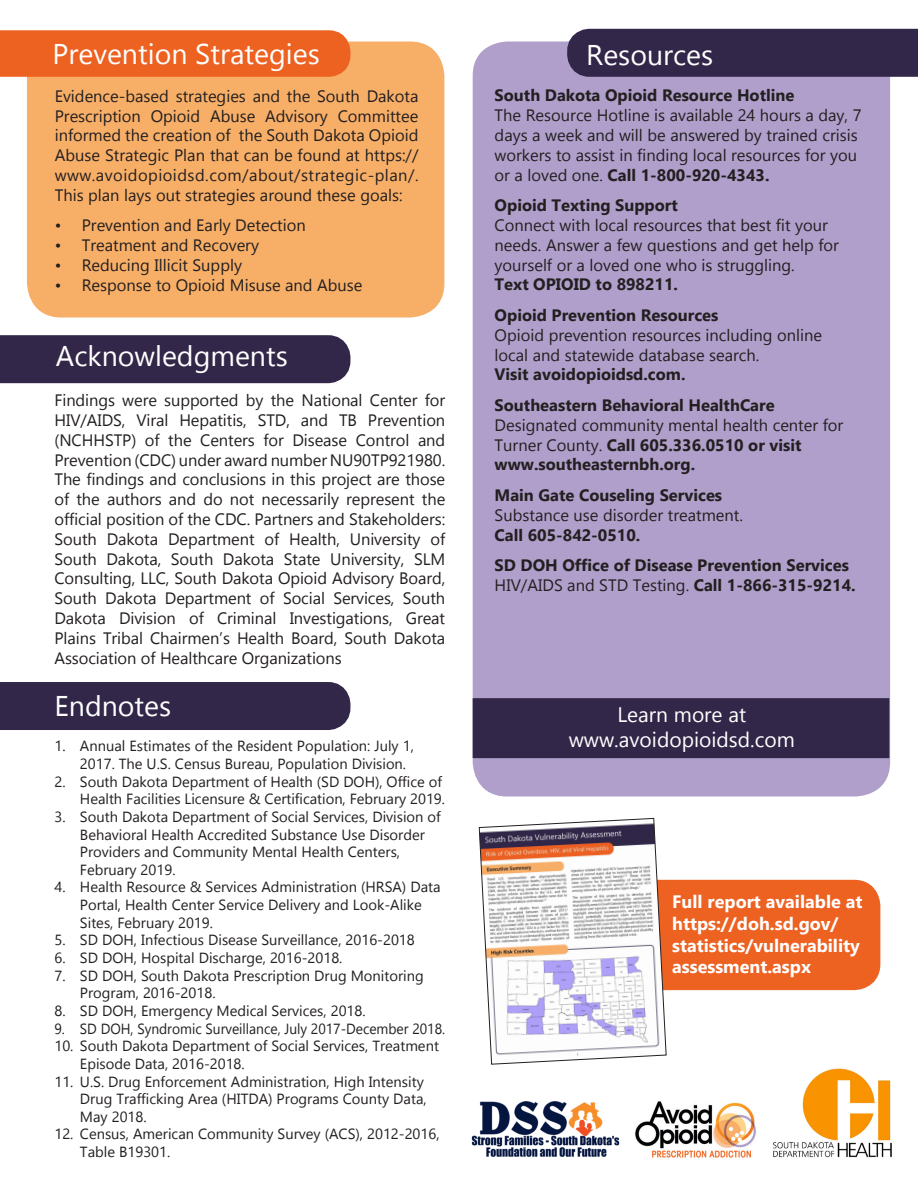
<style>
.page{position:relative;width:918px;height:1188px;background:#fff}
.page>*{position:absolute;margin:0;border:0;box-sizing:border-box;transform-origin:0 0}
.t1{font:28.5px "Gadugi";color:#fff}
.t2{font:21px/25.2px "Gadugi";color:#fff;text-align:center}
.t3{font:700 18px/21.6px "Gadugi";color:#fff}
.t4{font:16.5px/19.8px "Gadugi";color:#231f20}
.t5{font:700 16.5px "Gadugi";color:#231f20}
.t6{font:14.7px/17.7px "Gadugi";color:#231f20}
.t7{font:14.7px "Gadugi";color:#231f20;scale:.94 1}
.s1{font-weight:700}
</style>
<div class="page">
<img style="left:773px;top:1068px;width:119px;height:90px">
<img style="left:635px;top:1101px;width:121px;height:57px">
<div style="left:473px;top:42px;width:416px;height:754px;background:#af9fca;border-radius:34px"></div>
<div style="left:473px;top:698px;width:416px;height:60px;background:#322748"></div>
<div style="left:567px;top:888px;width:305px;height:94px;background:#ed6121;border-radius:18px"></div>
<div style="left:559px;top:880px;width:321px;height:110px;border:16px solid #ed6121;border-radius:18px"></div>
<div style="left:0;top:335px;width:350px;height:48px;background:#322748"></div>
<div style="left:567px;top:29px;width:351px;height:48px;background:#322748"></div>
<img style="left:471px;top:1101px;width:149px;height:56px">
<div style="left:0;top:682px;width:350px;height:48px;background:#322748"></div>
<div style="left:28px;top:42px;width:416px;height:275px;background:#f7ae67;border-radius:34px"></div>
<div style="left:27px;top:42px;width:417px;height:276px;border:2px solid #f7ae67;border-radius:34px"></div>
<div style="left:0;top:30px;width:350px;height:47px;background:#ed6121"></div>
<svg style="left:479px;top:818px;width:188px;height:247px"></svg>
<h1 class="t1" style="left:53px;top:37px;width:269px">Prevention Strategies</h1>
<p class="t4" style="left:55px;top:86px;width:365px;text-align:justify">Evidence-based strategies and the South Dakota Prescription Opioid Abuse Advisory Committee informed the creation of the South Dakota Opioid Abuse Strategic Plan that can be found at https:// www.avoidopioidsd.com/about/strategic-plan/.<br>This plan lays out strategies around these goals:</p>
<p class="t4" style="left:55px;top:216px;width:253px">• Prevention and Early Detection</p>
<p class="t4" style="left:55px;top:235px;width:206px">• Treatment and Recovery</p>
<p class="t4" style="left:55px;top:255px;width:189px">• Reducing Illicit Supply</p>
<p class="t4" style="left:55px;top:275px;width:309px">• Response to Opioid Misuse and Abuse</p>
<h1 class="t1" style="left:56px;top:339px;width:233px">Acknowledgments</h1>
<p class="t4" style="left:54px;top:390px;width:392px;text-align:justify">Findings were supported by the National Center for HIV/AIDS, Viral Hepatitis, STD, and TB Prevention (NCHHSTP) of the Centers for Disease Control and Prevention (CDC) under award number NU90TP921980.<br>The findings and conclusions in this project are those of the authors and do not necessarily represent the official position of the CDC. Partners and Stakeholders:<br>South Dakota Department of Health, University of South Dakota, South Dakota State University, SLM Consulting, LLC, South Dakota Opioid Advisory Board, South Dakota Department of Social Services, South Dakota Division of Criminal Investigations, Great Plains Tribal Chairmen’s Health Board, South Dakota Association of Healthcare Organizations</p>
<h1 class="t1" style="left:54px;top:688px;width:118px">Endnotes</h1>
<p class="t6" style="left:80px;top:737px;width:335px;text-indent:-26px">1. Annual Estimates of the Resident Population: July 1,<br>2017. The U.S. Census Bureau, Population Division.</p>
<p class="t6" style="left:54px;top:773px;width:392px;text-align:right">2. South Dakota Department of Health (SD DOH), Office of<br>Health Facilities Licensure &amp; Certification, February 2019.</p>
<p class="t6" style="left:80px;top:808px;width:362px;text-indent:-26px">3. South Dakota Department of Social Services, Division of Behavioral Health Accredited Substance Use Disorder Providers and Community Mental Health Centers, February 2019.</p>
<p class="t6" style="left:80px;top:878px;width:362px;text-indent:-26px">4. Health Resource &amp; Services Administration (HRSA) Data<br>Portal, Health Center Service Delivery and Look-Alike<br>Sites, February 2019.</p>
<p class="t6" style="left:54px;top:931px;width:362px">5. SD DOH, Infectious Disease Surveillance, 2016-2018</p>
<p class="t6" style="left:54px;top:949px;width:290px">6. SD DOH, Hospital Discharge, 2016-2018.</p>
<p class="t6" style="left:80px;top:967px;width:345px;text-indent:-26px">7. SD DOH, South Dakota Prescription Drug Monitoring<br>Program, 2016-2018.</p>
<p class="t6" style="left:54px;top:1002px;width:313px">8. SD DOH, Emergency Medical Services, 2018.</p>
<p class="t7" style="left:54px;top:1020px;width:417px">9. SD DOH, Syndromic Surveillance, July 2017-December 2018.</p>
<p class="t6" style="left:80px;top:1037px;width:361px;text-indent:-26px">10. South Dakota Department of Social Services, Treatment<br>Episode Data, 2016-2018.</p>
<p class="t6" style="left:80px;top:1072px;width:348px;text-indent:-26px">11. U.S. Drug Enforcement Administration, High Intensity<br>Drug Trafficking Area (HITDA) Programs County Data,<br>May 2018.</p>
<p class="t6" style="left:80px;top:1125px;width:361px;text-indent:-26px">12. Census, American Community Survey (ACS), 2012-2016,<br>Table B19301.</p>
<h1 class="t1" style="left:586px;top:37px;width:128px">Resources</h1>
<p class="t5" style="left:495px;top:86px;width:301px">South Dakota Opioid Resource Hotline</p>
<p class="t4" style="left:495px;top:105px;width:368px">The Resource Hotline is available 24 hours a day, 7 days a week and will be answered by trained crisis workers to assist in finding local resources for you or a loved one. <span class="s1">Call 1-800-920-4343.</span></p>
<p class="t5" style="left:495px;top:195px;width:185px">Opioid Texting Support</p>
<p class="t4" style="left:495px;top:215px;width:346px">Connect with local resources that best fit your needs. Answer a few questions and get help for yourself or a loved one who is struggling.<br><span class="s1">Text OPIOID to 898211.</span></p>
<p class="t5" style="left:495px;top:305px;width:225px">Opioid Prevention Resources</p>
<p class="t4" style="left:495px;top:325px;width:329px">Opioid prevention resources including online local and statewide database search.<br><span class="s1">Visit avoidopioidsd.com.</span></p>
<p class="t5" style="left:495px;top:395px;width:282px">Southeastern Behavioral HealthCare</p>
<p class="t4" style="left:495px;top:415px;width:350px">Designated community mental health center for<br>Turner County. <span class="s1">Call 605.336.0510 or visit www.southeasternbh.org.</span></p>
<p class="t5" style="left:495px;top:485px;width:229px">Main Gate Couseling Services</p>
<p class="t4" style="left:495px;top:505px;width:250px">Substance use disorder treatment.<br><span class="s1">Call 605-842-0510.</span></p>
<p class="t5" style="left:495px;top:555px;width:356px">SD DOH Office of Disease Prevention Services</p>
<p class="t4" style="left:495px;top:575px;width:363px">HIV/AIDS and STD Testing. <span class="s1">Call 1-866-315-9214.</span></p>
<p class="t2" style="left:569px;top:702px;width:228px">Learn more at www.avoidopioidsd.com</p>
<p class="t3" style="left:672px;top:891px;width:192px">Full report available at https://doh.sd.gov/ statistics/vulnerability assessment.aspx</p>
</div>
